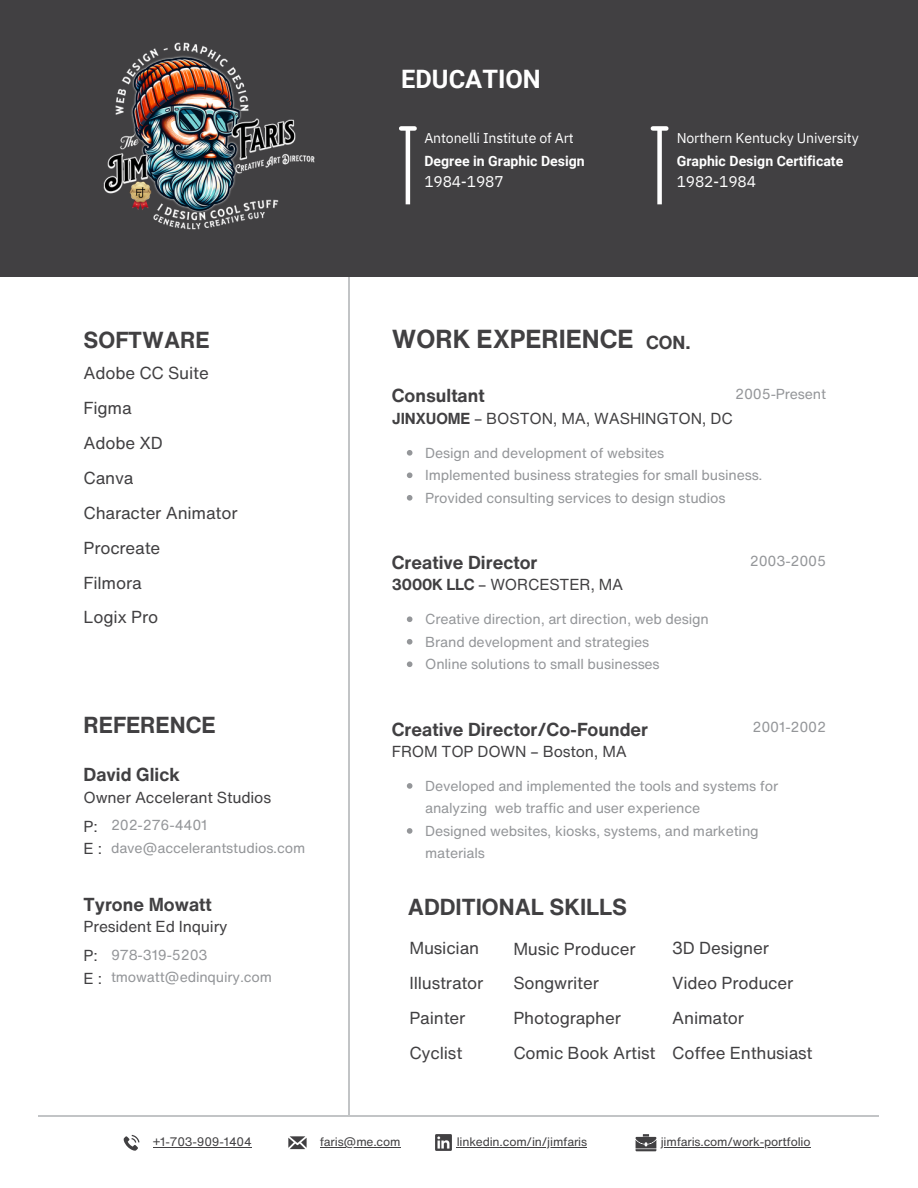
<style>
.page{position:relative;width:918px;height:1188px;background:#fff}
.page>*{position:absolute;margin:0;border:0;box-sizing:border-box;transform-origin:0 0}
.t1{font:700 25.35px "Helvetica Now Text";color:#414042}
.t2{font:700 25.35px "Roboto";color:#fff}
.t3{font:700 22.5px "Helvetica Now Text";color:#414042}
.t4{font:700 18.3px "Helvetica Now Text";color:#414042}
.t5{font:16.95px/34.8px "Helvetica Now Text";letter-spacing:-.01em;color:#414042}
.t6{font:15.45px/22.5px "Helvetica Now Text";letter-spacing:-.01em;color:#414042}
.t7{font:15.45px "IBM Plex Sans";letter-spacing:-.01em;color:#fff}
.t8{font:14.1px/22.5px "Helvetica Now Text";letter-spacing:-.01em;color:#949699}
.t9{font:14.1px "IBM Plex Sans";letter-spacing:-.01em;color:#fff}
.t10{font:700 14.1px "Roboto";color:#fff}
.t11{font:12px "Helvetica Now Text";letter-spacing:-.015em;color:#414042}
.s1{font-weight:700}
</style>
<div class="page">
<hr style="left:348px;top:271px;width:1px;height:845px;background:#c2c4c6">
<div style="left:0;top:0;width:918px;height:277px;background:#414042"></div>
<hr style="left:406px;top:130px;width:4px;height:74px;background:#fff">
<div style="left:401px;top:126px;width:14px;height:5px;background:#fff"></div>
<div style="left:657px;top:130px;width:5px;height:74px;background:#fff"></div>
<div style="left:653px;top:126px;width:13px;height:5px;background:#fff"></div>
<svg style="left:124px;top:1135px;width:15px;height:16px"></svg>
<svg style="left:288px;top:1136px;width:19px;height:13px"></svg>
<img style="left:435px;top:1134px;width:22px;height:17px">
<svg style="left:636px;top:1134px;width:20px;height:17px"></svg>
<hr style="left:153px;top:1147px;width:99px;height:1px;background:#414042">
<hr style="left:320px;top:1147px;width:80px;height:1px;background:#414042">
<hr style="left:457px;top:1147px;width:130px;height:1px;background:#414042">
<hr style="left:661px;top:1147px;width:149px;height:1px;background:#414042">
<hr style="left:39px;top:1116px;width:840px;height:1px;background:#c2c4c6">
<img style="left:103px;top:42px;width:212px;height:188px">
<svg style="left:407px;top:616px;width:5px;height:6px"></svg>
<svg style="left:407px;top:639px;width:5px;height:6px"></svg>
<svg style="left:407px;top:661px;width:5px;height:6px"></svg>
<svg style="left:407px;top:450px;width:5px;height:6px"></svg>
<svg style="left:407px;top:472px;width:5px;height:6px"></svg>
<svg style="left:407px;top:495px;width:5px;height:6px"></svg>
<svg style="left:407px;top:783px;width:5px;height:6px"></svg>
<svg style="left:407px;top:828px;width:5px;height:6px"></svg>
<h3 class="t2" style="left:401px;top:64px;width:141px">EDUCATION</h3>
<p class="t9" style="left:424px;top:129px;width:151px">Antonelli Institute of Art</p>
<p class="t10" style="left:424px;top:153px;width:162px">Degree in Graphic Design</p>
<p class="t7" style="left:424px;top:171px;width:81px">1984-1987</p>
<h4 class="t9" style="left:677px;top:129px;width:183px">Northern Kentucky University</h4>
<h4 class="t10" style="left:677px;top:153px;width:168px">Graphic Design Certificate</h4>
<h4 class="t7" style="left:677px;top:171px;width:81px">1982-1984</h4>
<h6 class="t3" style="left:84px;top:323px;width:128px">SOFTWARE</h6>
<h6 class="t1" style="left:392px;top:320px;width:243px">WORK EXPERIENCE</h6>
<h6 class="t5" style="left:84px;top:356px;width:156px">Adobe CC Suite<br>Figma<br>Adobe XD<br>Canva<br>Character Animator<br>Procreate<br>Filmora<br>Logix Pro</h6>
<h4 class="t4" style="left:646px;top:328px;width:46px">CON.</h4>
<h2 class="t8" style="left:735px;top:382px;width:92px">2005-Present</h2>
<h6 class="t4" style="left:392px;top:382px;width:94px">Consultant</h6>
<h6 class="t6" style="left:392px;top:407px;width:342px"><span class="s1">JINXUOME</span> – BOSTON, MA, WASHINGTON, DC</h6>
<h6 class="t8" style="left:425px;top:441px;width:241px">Design and development of websites</h6>
<h6 class="t8" style="left:425px;top:464px;width:339px">Implemented business strategies for small business.</h6>
<p class="t8" style="left:425px;top:486px;width:302px">Provided consulting services to design studios</p>
<h5 class="t8" style="left:750px;top:549px;width:78px">2003-2005</h5>
<h6 class="t4" style="left:392px;top:549px;width:147px">Creative Director</h6>
<h6 class="t6" style="left:392px;top:573px;width:233px"><span class="s1">3000K LLC</span> – WORCESTER, MA</h6>
<p class="t8" style="left:425px;top:608px;width:285px">Creative direction, art direction, web design</p>
<h2 class="t8" style="left:425px;top:630px;width:226px">Brand development and strategies</h2>
<h4 class="t8" style="left:425px;top:653px;width:236px">Online solutions to small businesses</h4>
<p class="t3" style="left:84px;top:708px;width:134px">REFERENCE</p>
<h6 class="t4" style="left:84px;top:761px;width:98px">David Glick</h6>
<h6 class="t6" style="left:84px;top:786px;width:189px">Owner Accelerant Studios</h6>
<h4 class="t6" style="left:84px;top:815px;width:20px">P:<br>E:</h4>
<p class="t8" style="left:111px;top:814px;width:196px">202-276-4401 dave@accelerantstudios.com</p>
<p class="t4" style="left:84px;top:890px;width:130px">Tyrone Mowatt</p>
<p class="t6" style="left:84px;top:915px;width:146px">President Ed Inquiry</p>
<h1 class="t4" style="left:392px;top:715px;width:258px">Creative Director/Co-Founder</h1>
<h1 class="t6" style="left:392px;top:740px;width:237px">FROM TOP DOWN – Boston, MA</h1>
<p class="t8" style="left:753px;top:716px;width:75px">2001-2002</p>
<h6 class="t8" style="left:425px;top:774px;width:355px">Developed and implemented the tools and systems for analyzing web traffic and user experience</h6>
<h6 class="t8" style="left:425px;top:819px;width:335px">Designed websites, kiosks, systems, and marketing materials</h6>
<p class="t3" style="left:408px;top:890px;width:221px">ADDITIONAL SKILLS</p>
<h4 class="t6" style="left:84px;top:944px;width:20px">P:<br>E:</h4>
<h5 class="t5" style="left:409px;top:930px;width:76px">Musician<br>Illustrator<br>Painter<br>Cyclist</h5>
<h6 class="t5" style="left:513px;top:931px;width:144px">Music Producer<br>Songwriter<br>Photographer<br>Comic Book Artist</h6>
<p class="t5" style="left:672px;top:930px;width:142px">3D Designer<br>Video Producer<br>Animator<br>Coffee Enthusiast</p>
<h6 class="t8" style="left:111px;top:943px;width:162px">978-319-5203 tmowatt@edinquiry.com</h6>
<p class="t11" style="left:153px;top:1132px;width:100px">+1-703-909-1404</p>
<h1 class="t11" style="left:320px;top:1132px;width:82px">faris@me.com</h1>
<p class="t11" style="left:457px;top:1132px;width:132px">linkedin.com/in/jimfaris</p>
<h6 class="t11" style="left:661px;top:1132px;width:151px">jimfaris.com/work-portfolio</h6>
</div>
